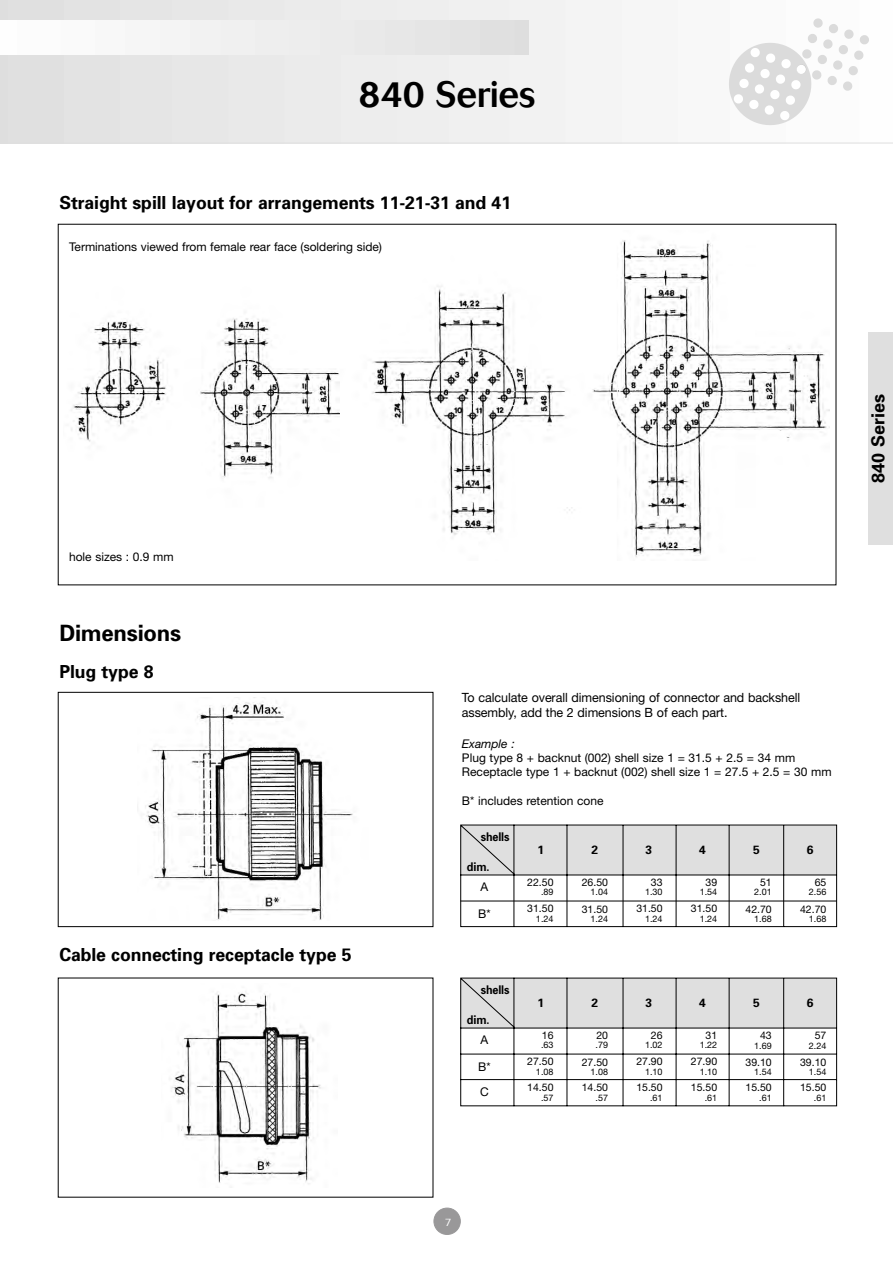
<style>
.page{position:relative;width:893px;height:1263px;background:#fff}
.page>*{position:absolute;margin:0;border:0;box-sizing:border-box;transform-origin:0 0}
.t1{font:500 36px "Cosmos";color:#000;scale:.95 1}
.t2{font:700 22.5px "Univers";letter-spacing:-.01em;color:#000}
.t3{font:700 18px "Univers";letter-spacing:-.005em;color:#000}
.t4{font:12.75px/15.3px "Helvetica Neue";letter-spacing:-.005em;color:#000}
.t5{font:12px/14.4px "Helvetica Neue";color:#000}
.t6{font:700 12px "Univers";letter-spacing:-.015em;color:#000;scale:.9 1}
.t7{font:700 12px "Univers";letter-spacing:-.015em;color:#000}
.t8{font:italic 12px "Helvetica Neue";color:#000}
.t9{font:10.5px "Helvetica Neue";color:#000}
.t10{font:300 10.5px "Cosmos";color:#fff}
.t11{font:9px "Helvetica Neue";color:#000}
</style>
<div class="page">
<svg style="left:0;top:0;width:892px;height:143px"></svg>
<div style="left:434px;top:1208px;width:26px;height:27px;background:#999899;border:1px solid #999899;border-radius:50%"></div>
<svg style="left:723px;top:18px;width:146px;height:112px"></svg>
<img style="left:0;top:20px;width:528px;height:35px">
<div style="left:868px;top:332px;width:24px;height:213px;background:#dfdfdf"></div>
<img style="left:71px;top:240px;width:758px;height:317px">
<div style="left:67px;top:240px;width:366px;height:18px;background:#fff"></div>
<div style="left:67px;top:551px;width:366px;height:17px;background:#fff"></div>
<img style="left:137px;top:701px;width:216px;height:219px">
<div style="left:58px;top:692px;width:375px;height:235px;border:1px solid #000"></div>
<img style="left:171px;top:991px;width:150px;height:193px">
<svg style="left:460px;top:824px;width:377px;height:104px"></svg>
<hr style="left:460px;top:901px;width:376px;height:1px;background:#000">
<svg style="left:460px;top:977px;width:377px;height:130px"></svg>
<h1 class="t1" style="left:358px;top:82px;width:188px">840 Series</h1>
<h3 class="t3" style="left:59px;top:196px;width:453px">Straight spill layout for arrangements 11-21-31 and 41</h3>
<p class="t5" style="left:69px;top:240px;width:314px">Terminations viewed from female rear face (soldering side)</p>
<p class="t5" style="left:69px;top:551px;width:106px">hole sizes : 0.9 mm</p>
<h2 class="t2" style="left:59px;top:625px;width:123px">Dimensions</h2>
<h3 class="t3" style="left:59px;top:665px;width:96px">Plug type 8</h3>
<h3 class="t3" style="left:59px;top:948px;width:294px">Cable connecting receptacle type 5</h3>
<h3 class="t3" style="left:871px;top:483px;width:90px;rotate:-90deg">840 Series</h3>
<p class="t4" style="left:462px;top:691px;width:340px">To calculate overall dimensioning of connector and backshell assembly, add the 2 dimensions B of each part.</p>
<p class="t8" style="left:462px;top:739px;width:54px">Example :</p>
<p class="t5" style="left:462px;top:752px;width:371px">Plug type 8 + backnut (002) shell size 1 = 31.5 + 2.5 = 34 mm<br>Receptacle type 1 + backnut (002) shell size 1 = 27.5 + 2.5 = 30 mm</p>
<p class="t5" style="left:462px;top:795px;width:143px">B* includes retention cone</p>
<p class="t6" style="left:481px;top:832px;width:33px">shells</p>
<p class="t6" style="left:467px;top:862px;width:27px">dim.</p>
<p class="t5" style="left:480px;top:881px;width:9px">A</p>
<p class="t5" style="left:478px;top:907px;width:14px">B*</p>
<p class="t7" style="left:537px;top:846px;width:8px">1</p>
<p class="t7" style="left:591px;top:846px;width:8px">2</p>
<p class="t7" style="left:645px;top:846px;width:8px">3</p>
<p class="t7" style="left:699px;top:846px;width:8px">4</p>
<p class="t7" style="left:753px;top:846px;width:8px">5</p>
<p class="t7" style="left:806px;top:846px;width:8px">6</p>
<p class="t9" style="left:527px;top:878px;width:28px">22.50</p>
<p class="t11" style="left:541px;top:889px;width:14px">.89</p>
<p class="t9" style="left:527px;top:905px;width:28px">31.50</p>
<p class="t11" style="left:536px;top:916px;width:19px">1.24</p>
<p class="t9" style="left:581px;top:878px;width:28px">26.50</p>
<p class="t11" style="left:590px;top:889px;width:19px">1.04</p>
<p class="t9" style="left:581px;top:905px;width:28px">31.50</p>
<p class="t11" style="left:590px;top:916px;width:19px">1.24</p>
<p class="t9" style="left:651px;top:878px;width:13px">33</p>
<p class="t11" style="left:645px;top:889px;width:19px">1.30</p>
<p class="t9" style="left:636px;top:905px;width:28px">31.50</p>
<p class="t11" style="left:645px;top:916px;width:19px">1.24</p>
<p class="t9" style="left:705px;top:878px;width:13px">39</p>
<p class="t11" style="left:699px;top:889px;width:19px">1.54</p>
<p class="t9" style="left:691px;top:905px;width:28px">31.50</p>
<p class="t11" style="left:699px;top:916px;width:19px">1.24</p>
<p class="t9" style="left:760px;top:878px;width:13px">51</p>
<p class="t11" style="left:754px;top:889px;width:19px">2.01</p>
<p class="t9" style="left:745px;top:905px;width:28px">42.70</p>
<p class="t11" style="left:754px;top:916px;width:19px">1.68</p>
<p class="t9" style="left:814px;top:878px;width:13px">65</p>
<p class="t11" style="left:808px;top:889px;width:19px">2.56</p>
<p class="t9" style="left:800px;top:905px;width:28px">42.70</p>
<p class="t11" style="left:808px;top:916px;width:19px">1.68</p>
<p class="t6" style="left:481px;top:985px;width:33px">shells</p>
<p class="t6" style="left:467px;top:1016px;width:27px">dim.</p>
<p class="t7" style="left:537px;top:999px;width:8px">1</p>
<p class="t7" style="left:591px;top:999px;width:8px">2</p>
<p class="t7" style="left:645px;top:999px;width:8px">3</p>
<p class="t7" style="left:699px;top:999px;width:8px">4</p>
<p class="t7" style="left:753px;top:999px;width:8px">5</p>
<p class="t7" style="left:806px;top:999px;width:8px">6</p>
<p class="t5" style="left:480px;top:1034px;width:9px">A</p>
<p class="t9" style="left:542px;top:1031px;width:13px">16</p>
<p class="t11" style="left:541px;top:1042px;width:14px">.63</p>
<p class="t9" style="left:596px;top:1031px;width:13px">20</p>
<p class="t11" style="left:595px;top:1042px;width:14px">.79</p>
<p class="t9" style="left:651px;top:1031px;width:13px">26</p>
<p class="t11" style="left:645px;top:1042px;width:19px">1.02</p>
<p class="t9" style="left:705px;top:1031px;width:13px">31</p>
<p class="t11" style="left:699px;top:1042px;width:19px">1.22</p>
<p class="t9" style="left:760px;top:1031px;width:13px">43</p>
<p class="t11" style="left:754px;top:1042px;width:19px">1.69</p>
<p class="t9" style="left:814px;top:1031px;width:13px">57</p>
<p class="t11" style="left:808px;top:1042px;width:19px">2.24</p>
<p class="t5" style="left:478px;top:1060px;width:14px">B*</p>
<p class="t9" style="left:527px;top:1058px;width:28px">27.50</p>
<p class="t11" style="left:536px;top:1069px;width:19px">1.08</p>
<p class="t9" style="left:581px;top:1058px;width:28px">27.50</p>
<p class="t11" style="left:590px;top:1069px;width:19px">1.08</p>
<p class="t9" style="left:636px;top:1058px;width:28px">27.90</p>
<p class="t11" style="left:645px;top:1069px;width:19px">1.10</p>
<p class="t9" style="left:691px;top:1058px;width:28px">27.90</p>
<p class="t11" style="left:699px;top:1069px;width:19px">1.10</p>
<p class="t9" style="left:745px;top:1058px;width:28px">39.10</p>
<p class="t11" style="left:754px;top:1069px;width:19px">1.54</p>
<p class="t9" style="left:800px;top:1058px;width:28px">39.10</p>
<p class="t11" style="left:808px;top:1069px;width:19px">1.54</p>
<p class="t5" style="left:480px;top:1086px;width:10px">C</p>
<p class="t9" style="left:527px;top:1083px;width:28px">14.50</p>
<p class="t11" style="left:541px;top:1094px;width:14px">.57</p>
<p class="t9" style="left:581px;top:1084px;width:28px">14.50</p>
<p class="t11" style="left:595px;top:1094px;width:14px">.57</p>
<p class="t9" style="left:636px;top:1083px;width:28px">15.50</p>
<p class="t11" style="left:650px;top:1094px;width:14px">.61</p>
<p class="t9" style="left:691px;top:1083px;width:28px">15.50</p>
<p class="t11" style="left:704px;top:1094px;width:14px">.61</p>
<p class="t9" style="left:745px;top:1084px;width:28px">15.50</p>
<p class="t11" style="left:759px;top:1094px;width:14px">.61</p>
<p class="t9" style="left:800px;top:1084px;width:28px">15.50</p>
<p class="t11" style="left:813px;top:1094px;width:14px">.61</p>
<p class="t10" style="left:445px;top:1218px;width:8px">7</p>
</div>
